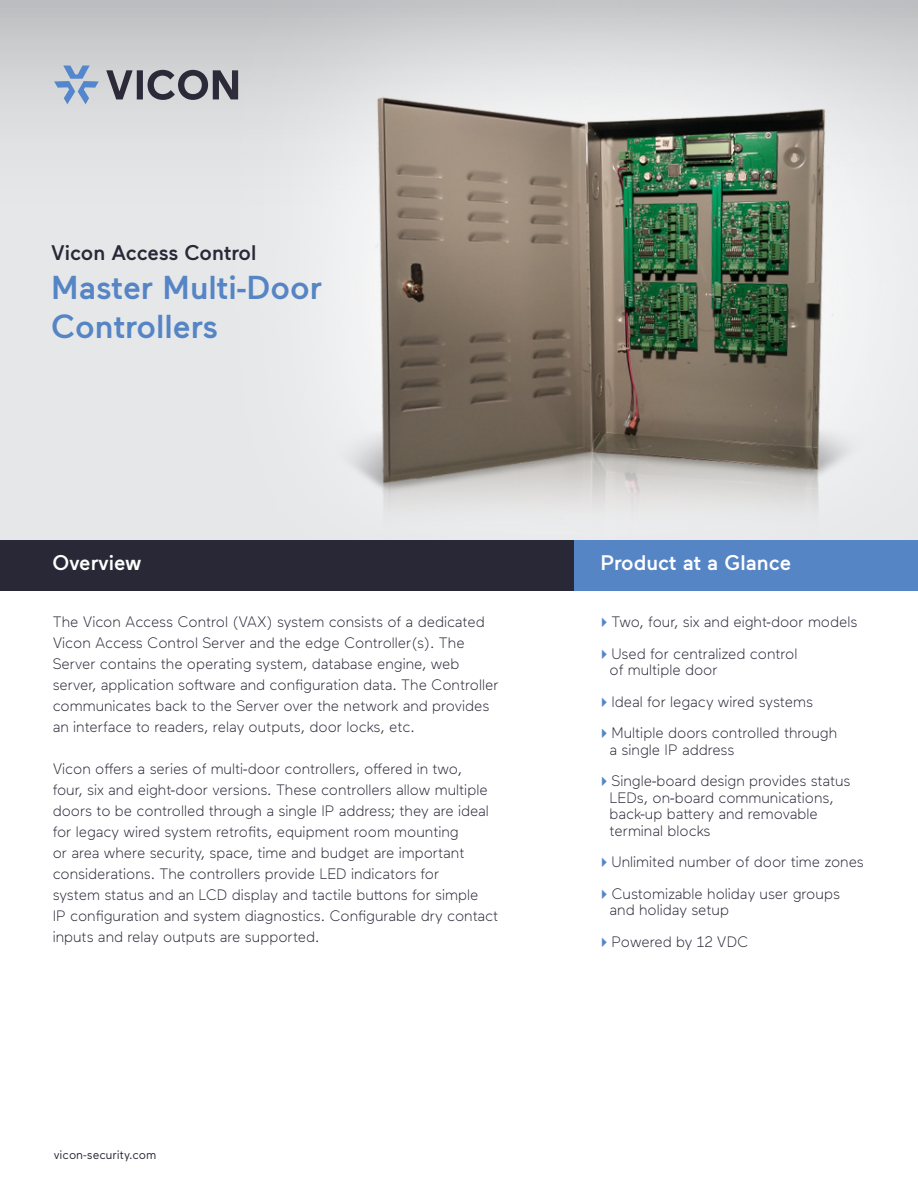
<style>
.page{position:relative;width:918px;height:1188px;background:#fff}
.page>*{position:absolute;margin:0;border:0;box-sizing:border-box;transform-origin:0 0}
.Cover_Headline{font:500 33px/39px "Maax";color:#5585c4}
.Cover_Headline-2{font:500 21px "Maax";letter-spacing:-.01em;color:#292837}
.Product_At_A_Glance_Title{font:500 21px "Maax";color:#fff}
.Summary_Overview_Title{font:500 21px "Maax";color:#fff}
.Summary_Overview_Body_Copy{font:300 15px/21px "Maax";color:#292837}
.t1{font:12px "Maax";color:#292837}
.s1{color:#5585c4}
</style>
<div class="page">
<svg style="left:0;top:0;width:230px;height:540px;background:#e0e1e3"></svg>
<div style="left:573px;top:540px;width:345px;height:50px;background:#5585c4"></div>
<div style="left:0;top:540px;width:573px;height:50px;background:#292837"></div>
<svg style="left:54px;top:66px;width:45px;height:38px;background:#aabbd4"></svg>
<svg style="left:106px;top:70px;width:124px;height:30px;background:#8a8a91"></svg>
<img style="left:230px;top:0;width:688px;height:540px">
<p class="Cover_Headline-2" style="left:51px;top:239px;width:207px">Vicon Access Control</p>
<p class="Cover_Headline" style="left:51px;top:266px;width:272px">Master Multi-Door<br>Controllers</p>
<p class="Summary_Overview_Title" style="left:53px;top:549px;width:91px">Overview</p>
<p class="Product_At_A_Glance_Title" style="left:601px;top:549px;width:192px">Product at a Glance</p>
<p class="Summary_Overview_Body_Copy" style="left:53px;top:611px;width:447px">The Vicon Access Control (VAX) system consists of a dedicated Vicon Access Control Server and the edge Controller(s). The Server contains the operating system, database engine, web server, application software and configuration data. The Controller communicates back to the Server over the network and provides an interface to readers, relay outputs, door locks, etc.</p>
<p class="Summary_Overview_Body_Copy" style="left:53px;top:758px;width:447px">Vicon offers a series of multi-door controllers, offered in two,<br>four, six and eight-door versions. These controllers allow multiple doors to be controlled through a single IP address; they are ideal for legacy wired system retrofits, equipment room mounting<br>or area where security, space, time and budget are important considerations. The controllers provide LED indicators for<br>system status and an LCD display and tactile buttons for simple<br>IP configuration and system diagnostics. Configurable dry contact inputs and relay outputs are supported.</p>
<p class="t1" style="left:54px;top:1148px;width:104px">vicon-security.com</p>
<p class="Summary_Overview_Body_Copy" style="left:597px;top:611px;width:262px"><span class="s1">✔</span>Two, four, six and eight-door models</p>
<p class="Summary_Overview_Body_Copy" style="left:597px;top:642px;width:202px"><span class="s1">✔</span> Used for centralized control</p>
<p class="Summary_Overview_Body_Copy" style="left:610px;top:659px;width:110px">of multiple door</p>
<p class="Summary_Overview_Body_Copy" style="left:597px;top:690px;width:218px"><span class="s1">✔</span> Ideal for legacy wired systems</p>
<p class="Summary_Overview_Body_Copy" style="left:597px;top:722px;width:242px"><span class="s1">✔</span> Multiple doors controlled through</p>
<p class="Summary_Overview_Body_Copy" style="left:610px;top:738px;width:126px">a single IP address</p>
<p class="Summary_Overview_Body_Copy" style="left:597px;top:770px;width:256px"><span class="s1">✔</span> Single-board design provides status</p>
<p class="Summary_Overview_Body_Copy" style="left:610px;top:789px;width:226px;line-height:16.5px">LEDs, on-board communications, back-up battery and removable terminal blocks</p>
<p class="Summary_Overview_Body_Copy" style="left:597px;top:851px;width:269px"><span class="s1">✔</span> Unlimited number of door time zones</p>
<p class="Summary_Overview_Body_Copy" style="left:597px;top:882px;width:245px"><span class="s1">✔</span> Customizable holiday user groups</p>
<p class="Summary_Overview_Body_Copy" style="left:610px;top:899px;width:121px">and holiday setup</p>
<p class="Summary_Overview_Body_Copy" style="left:597px;top:930px;width:153px"><span class="s1">✔</span> Powered by 12 VDC</p>
</div>
